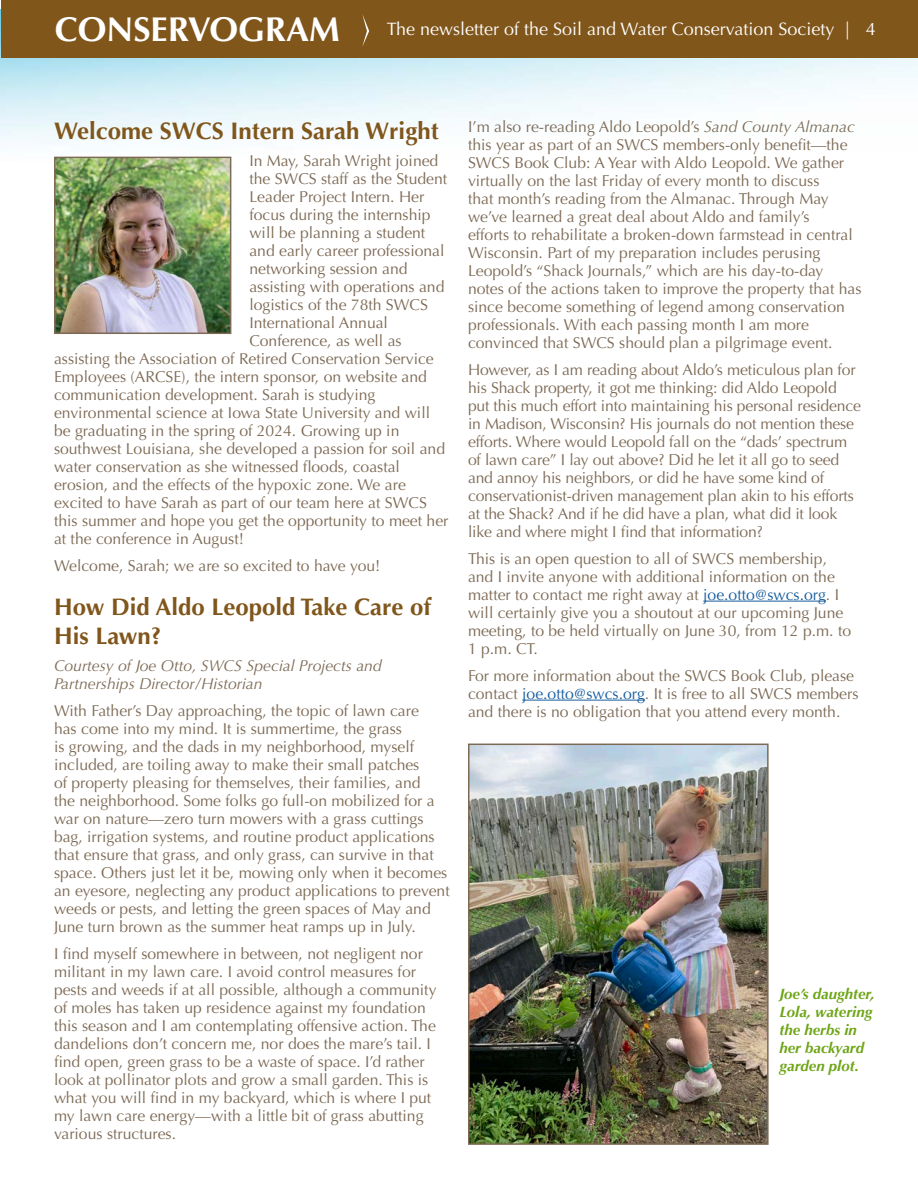
<style>
.page{position:relative;width:918px;height:1188px;background:#fff}
.page>*{position:absolute;margin:0;border:0;box-sizing:border-box;transform-origin:0 0}
.t1{font:700 34.5px "Optima";color:#fff}
.Header_1{font:700 24px/28.8px "Optima";color:#80561b}
.t2{font:18px "Optima";color:#fff}
.Body{font:15.75px/18px "Optima";color:#7d6a55}
.Header_1-2{font:15.75px "Optima";color:#7d6a55}
.Body-2{font:italic 15.75px/18px "Optima";color:#7d6a55}
.t3{font:italic 700 15px/18px "Optima";color:#6ea516}
.s1{font-style:italic}
.s2{color:#175d9e}
</style>
<div class="page">
<img style="left:0;top:9px;width:918px;height:306px">
<div style="left:1px;top:0;width:917px;height:57px;background:#80561b"></div>
<svg style="left:362px;top:14px;width:7px;height:33px"></svg>
<img style="left:57px;top:160px;width:171px;height:171px">
<div style="left:54px;top:157px;width:177px;height:177px;border:2px solid #7d6a55"></div>
<hr style="left:703px;top:601px;width:123px;height:1px;background:#175d9e">
<hr style="left:522px;top:700px;width:123px;height:1px;background:#175d9e">
<img style="left:471px;top:747px;width:295px;height:395px">
<div style="left:468px;top:744px;width:301px;height:401px;border:2px solid #7d6a55"></div>
<h1 class="t1" style="left:55px;top:9px;width:286px">CONSERVOGRAM</h1>
<p class="t2" style="left:387px;top:18px;width:490px">The newsletter of the Soil and Water Conservation Society | 4</p>
<p class="Header_1" style="left:54px;top:117px;width:386px">Welcome SWCS Intern Sarah Wright</p>
<p class="Header_1-2" style="left:249px;top:152px;width:190px">In May, Sarah Wright joined</p>
<p class="Header_1-2" style="left:249px;top:170px;width:199px">the SWCS staff as the Student</p>
<p class="Header_1-2" style="left:249px;top:188px;width:177px">Leader Project Intern. Her</p>
<p class="Header_1-2" style="left:249px;top:206px;width:183px">focus during the internship</p>
<p class="Header_1-2" style="left:249px;top:224px;width:177px">will be planning a student</p>
<p class="Header_1-2" style="left:249px;top:242px;width:197px">and early career professional</p>
<p class="Header_1-2" style="left:249px;top:260px;width:160px">networking session and</p>
<p class="Header_1-2" style="left:249px;top:278px;width:197px">assisting with operations and</p>
<p class="Header_1-2" style="left:249px;top:296px;width:180px">logistics of the 78th SWCS</p>
<p class="Header_1-2" style="left:249px;top:314px;width:140px">International Annual</p>
<p class="Header_1-2" style="left:249px;top:332px;width:154px">Conference, as well as</p>
<p class="Header_1-2" style="left:54px;top:350px;width:381px">assisting the Association of Retired Conservation Service</p>
<p class="Header_1-2" style="left:54px;top:368px;width:375px">Employees (ARCSE), the intern sponsor, on website and</p>
<p class="Header_1-2" style="left:54px;top:386px;width:323px">communication development. Sarah is studying</p>
<p class="Header_1-2" style="left:54px;top:404px;width:378px">environmental science at Iowa State University and will</p>
<p class="Header_1-2" style="left:54px;top:422px;width:347px">be graduating in the spring of 2024. Growing up in</p>
<p class="Header_1-2" style="left:54px;top:440px;width:393px">southwest Louisiana, she developed a passion for soil and</p>
<p class="Header_1-2" style="left:54px;top:458px;width:347px">water conservation as she witnessed floods, coastal</p>
<p class="Header_1-2" style="left:54px;top:476px;width:353px">erosion, and the effects of the hypoxic zone. We are</p>
<p class="Header_1-2" style="left:54px;top:494px;width:374px">excited to have Sarah as part of our team here at SWCS</p>
<p class="Header_1-2" style="left:54px;top:512px;width:396px">this summer and hope you get the opportunity to meet her</p>
<p class="Header_1-2" style="left:54px;top:530px;width:191px">at the conference in August!</p>
<p class="Header_1-2" style="left:54px;top:557px;width:328px">Welcome, Sarah; we are so excited to have you!</p>
<p class="Header_1" style="left:54px;top:593px;width:379px">How Did Aldo Leopold Take Care of<br>His Lawn?</p>
<p class="Body-2" style="left:54px;top:656px;width:330px">Courtesy of Joe Otto, SWCS Special Projects and<br>Partnerships Director/Historian</p>
<p class="Body" style="left:54px;top:702px;width:397px">With Father’s Day approaching, the topic of lawn care<br>has come into my mind. It is summertime, the grass<br>is growing, and the dads in my neighborhood, myself included, are toiling away to make their small patches<br>of property pleasing for themselves, their families, and<br>the neighborhood. Some folks go full-on mobilized for a war on nature—zero turn mowers with a grass cuttings bag, irrigation systems, and routine product applications that ensure that grass, and only grass, can survive in that space. Others just let it be, mowing only when it becomes an eyesore, neglecting any product applications to prevent weeds or pests, and letting the green spaces of May and June turn brown as the summer heat ramps up in July.</p>
<p class="Body" style="left:54px;top:945px;width:384px">I find myself somewhere in between, not negligent nor militant in my lawn care. I avoid control measures for pests and weeds if at all possible, although a community of moles has taken up residence against my foundation this season and I am contemplating offensive action. The dandelions don’t concern me, nor does the mare’s tail. I find open, green grass to be a waste of space. I’d rather look at pollinator plots and grow a small garden. This is what you will find in my backyard, which is where I put my lawn care energy—with a little bit of grass abutting various structures.</p>
<p class="Body" style="left:468px;top:117px;width:395px">I’m also re-reading Aldo Leopold’s <span class="s1">Sand County Almanac </span>this year as part of an SWCS members-only benefit—the SWCS Book Club: A Year with Aldo Leopold. We gather virtually on the last Friday of every month to discuss<br>that month’s reading from the Almanac. Through May we’ve learned a great deal about Aldo and family’s<br>efforts to rehabilitate a broken-down farmstead in central Wisconsin. Part of my preparation includes perusing Leopold’s “Shack Journals,” which are his day-to-day notes of the actions taken to improve the property that has since become something of legend among conservation professionals. With each passing month I am more convinced that SWCS should plan a pilgrimage event.</p>
<p class="Body" style="left:468px;top:360px;width:395px">However, as I am reading about Aldo’s meticulous plan for his Shack property, it got me thinking: did Aldo Leopold put this much effort into maintaining his personal residence in Madison, Wisconsin? His journals do not mention these efforts. Where would Leopold fall on the “dads’ spectrum of lawn care” I lay out above? Did he let it all go to seed and annoy his neighbors, or did he have some kind of conservationist-driven management plan akin to his efforts at the Shack? And if he did have a plan, what did it look like and where might I find that information?</p>
<p class="Body" style="left:468px;top:549px;width:385px">This is an open question to all of SWCS membership, and I invite anyone with additional information on the matter to contact me right away at <span class="s2">joe.otto@swcs.org</span>. I will certainly give you a shoutout at our upcoming June meeting, to be held virtually on June 30, from 12 p.m. to 1 p.m. CT.</p>
<p class="Body" style="left:468px;top:666px;width:392px">For more information about the SWCS Book Club, please contact <span class="s2">joe.otto@swcs.org</span>. It is free to all SWCS members and there is no obligation that you attend every month.</p>
<p class="t3" style="left:779px;top:985px;width:97px">Joe’s daughter,<br>Lola, watering the herbs in her backyard garden plot.</p>
</div>
